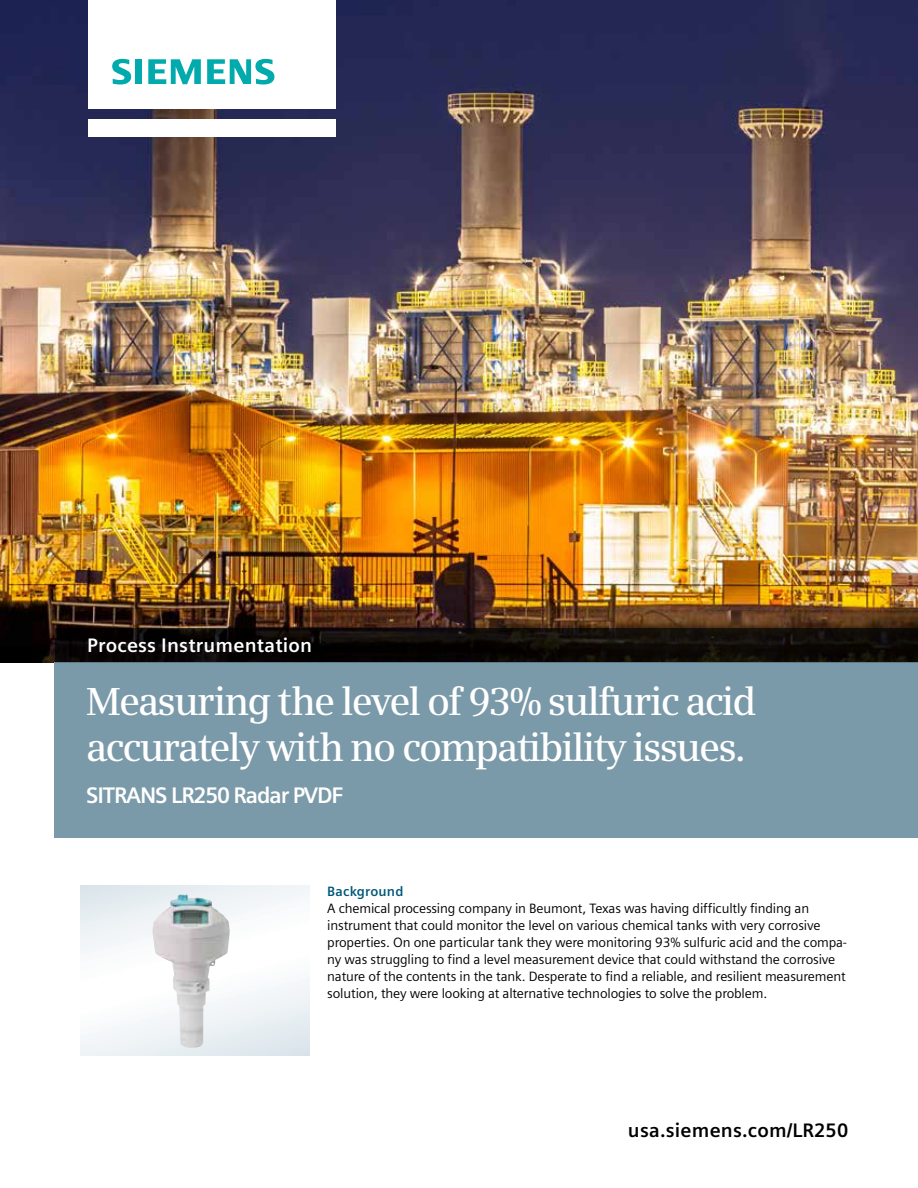
<style>
.page{position:relative;width:918px;height:1188px;background:#fff}
.page>*{position:absolute;margin:0;border:0;box-sizing:border-box;transform-origin:0 0}
.t1{font:600 39px/46.5px "Siemens Serif";letter-spacing:-.05em;color:#fff}
.t2{font:700 22.5px "Siemens Sans";letter-spacing:-.05em;color:#fff}
.t3{font:700 19.5px "Siemens Sans";letter-spacing:.01em;color:#fff}
.t4{font:700 19.5px "Siemens Sans";letter-spacing:.01em;color:#000}
.t5{font:13.5px/17px "Siemens Sans";letter-spacing:-.01em;color:#000}
.t6{font:700 13.5px "Siemens Sans";letter-spacing:.015em;color:#005779}
</style>
<div class="page">
<img style="left:0;top:0;width:918px;height:662px">
<div style="left:88px;top:119px;width:247px;height:17px;background:#fff"></div>
<div style="left:88px;top:0;width:247px;height:109px;background:#fff"></div>
<svg style="left:112px;top:59px;width:19px;height:26px"></svg>
<div style="left:135px;top:59px;width:7px;height:25px;background:#00aaad"></div>
<svg style="left:148px;top:59px;width:53px;height:25px"></svg>
<svg style="left:207px;top:59px;width:67px;height:26px"></svg>
<img style="left:152px;top:894px;width:78px;height:154px">
<div style="left:55px;top:662px;width:863px;height:175px;background:#7b9aa9"></div>
<svg style="left:55px;top:628px;width:863px;height:34px;fill:#0c0805"></svg>
<h3 class="t3" style="left:87px;top:634px;width:226px">Process Instrumentation</h3>
<h1 class="t1" style="left:86px;top:678px;width:672px">Measuring the level of 93% sulfuric acid accurately with no compatibility issues.</h1>
<h2 class="t2" style="left:86px;top:783px;width:259px">SITRANS LR250 Radar PVDF</h2>
<p class="t6" style="left:327px;top:884px;width:78px">Background</p>
<p class="t5" style="left:327px;top:900px;width:521px">A chemical processing company in Beumont, Texas was having difficultly finding an instrument that could monitor the level on various chemical tanks with very corrosive properties. On one particular tank they were monitoring 93% sulfuric acid and the compa&shy;ny was struggling to find a level measurement device that could withstand the corrosive nature of the contents in the tank. Desperate to find a reliable, and resilient measurement solution, they were looking at alternative technologies to solve the problem.</p>
<h3 class="t4" style="left:628px;top:1119px;width:222px">usa.siemens.com/LR250</h3>
</div>
